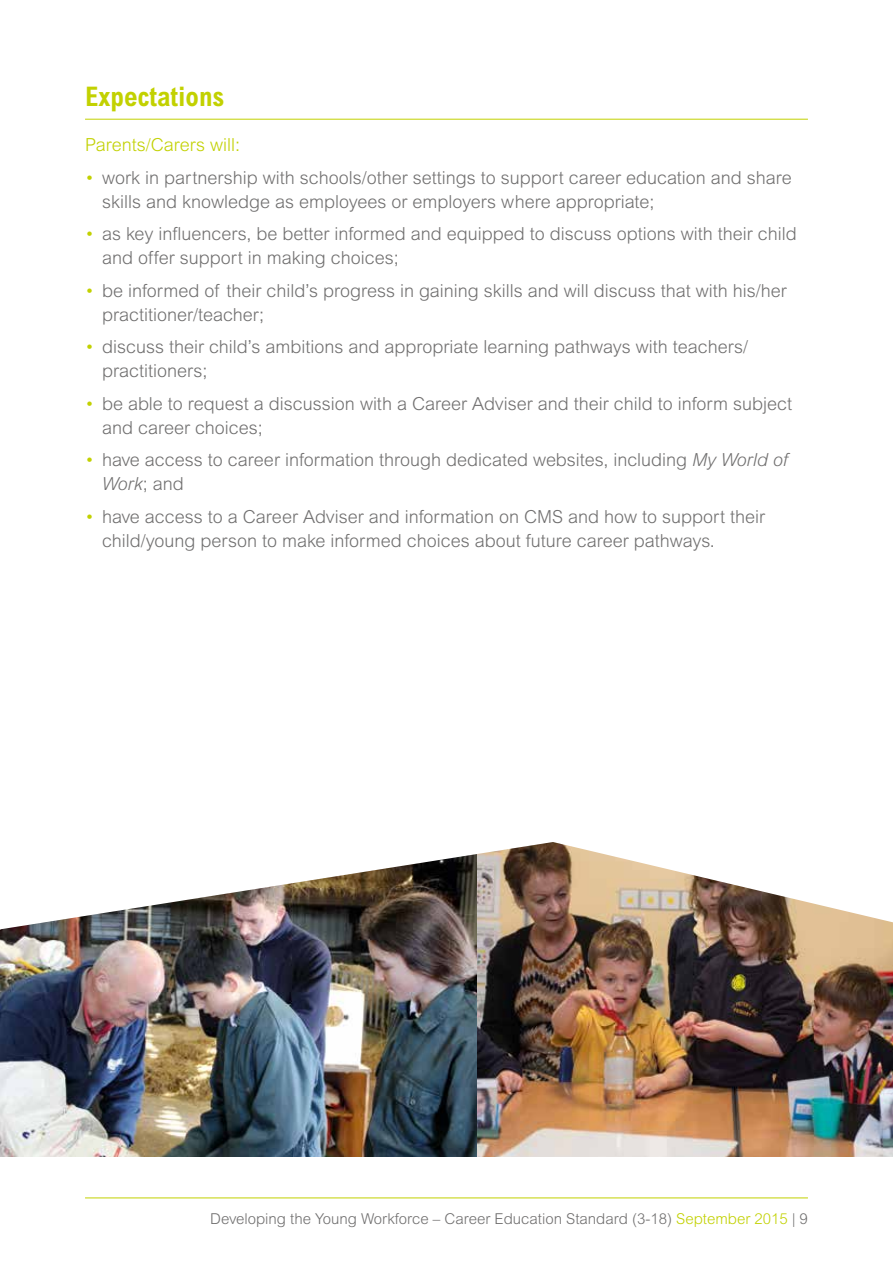
<style>
.page{position:relative;width:893px;height:1263px;background:#fff}
.page>*{position:absolute;margin:0;border:0;box-sizing:border-box;transform-origin:0 0}
.t1{font:700 condensed 27px "Arial";color:#c2d100}
.t2{font:300 18px/24px "Arial";color:#706f6f}
.t3{font:300 18px "Arial";color:#c2d100}
.t4{font:300 15px "Arial";color:#706f6f}
.s1{color:#c2d100}
.s2{font-style:italic}
</style>
<div class="page">
<hr style="left:85px;top:1197px;width:723px;height:1px;background:#c2d100">
<hr style="left:85px;top:119px;width:723px;height:1px;background:#c2d100">
<img style="left:476px;top:929px;width:417px;height:227px">
<img style="left:1px;top:929px;width:475px;height:228px">
<img style="left:0;top:882px;width:1px;height:275px">
<img style="left:0;top:842px;width:893px;height:87px">
<h1 class="t1" style="left:85px;top:81px;width:141px">Expectations</h1>
<p class="t3" style="left:85px;top:135px;width:157px">Parents/Carers will:</p>
<p class="t2" style="left:102px;top:165px;width:691px;text-indent:-17px"><span class="s1">•</span> work in partnership with schools/other settings to support career education and share skills and knowledge as employees or employers where appropriate;</p>
<p class="t2" style="left:102px;top:222px;width:696px;text-indent:-17px"><span class="s1">•</span> as key influencers, be better informed and equipped to discuss options with their child and offer support in making choices;</p>
<p class="t2" style="left:102px;top:278px;width:686px;text-indent:-17px"><span class="s1">•</span> be informed of their child’s progress in gaining skills and will discuss that with his/her practitioner/teacher;</p>
<p class="t2" style="left:102px;top:335px;width:648px;text-indent:-17px"><span class="s1">•</span> discuss their child’s ambitions and appropriate learning pathways with teachers/ practitioners;</p>
<p class="t2" style="left:102px;top:391px;width:691px;text-indent:-17px"><span class="s1">•</span> be able to request a discussion with a Career Adviser and their child to inform subject and career choices;</p>
<p class="t2" style="left:102px;top:448px;width:687px;text-indent:-17px"><span class="s1">•</span> have access to career information through dedicated websites, including <span class="s2">My World of<br>Work</span>; and</p>
<p class="t2" style="left:102px;top:504px;width:665px;text-indent:-17px"><span class="s1">•</span> have access to a Career Adviser and information on CMS and how to support their child/young person to make informed choices about future career pathways.</p>
<p class="t4" style="left:210px;top:1210px;width:599px">Developing the Young Workforce – Career Education Standard (3-18) <span class="s1">September 2015</span> | 9</p>
</div>
